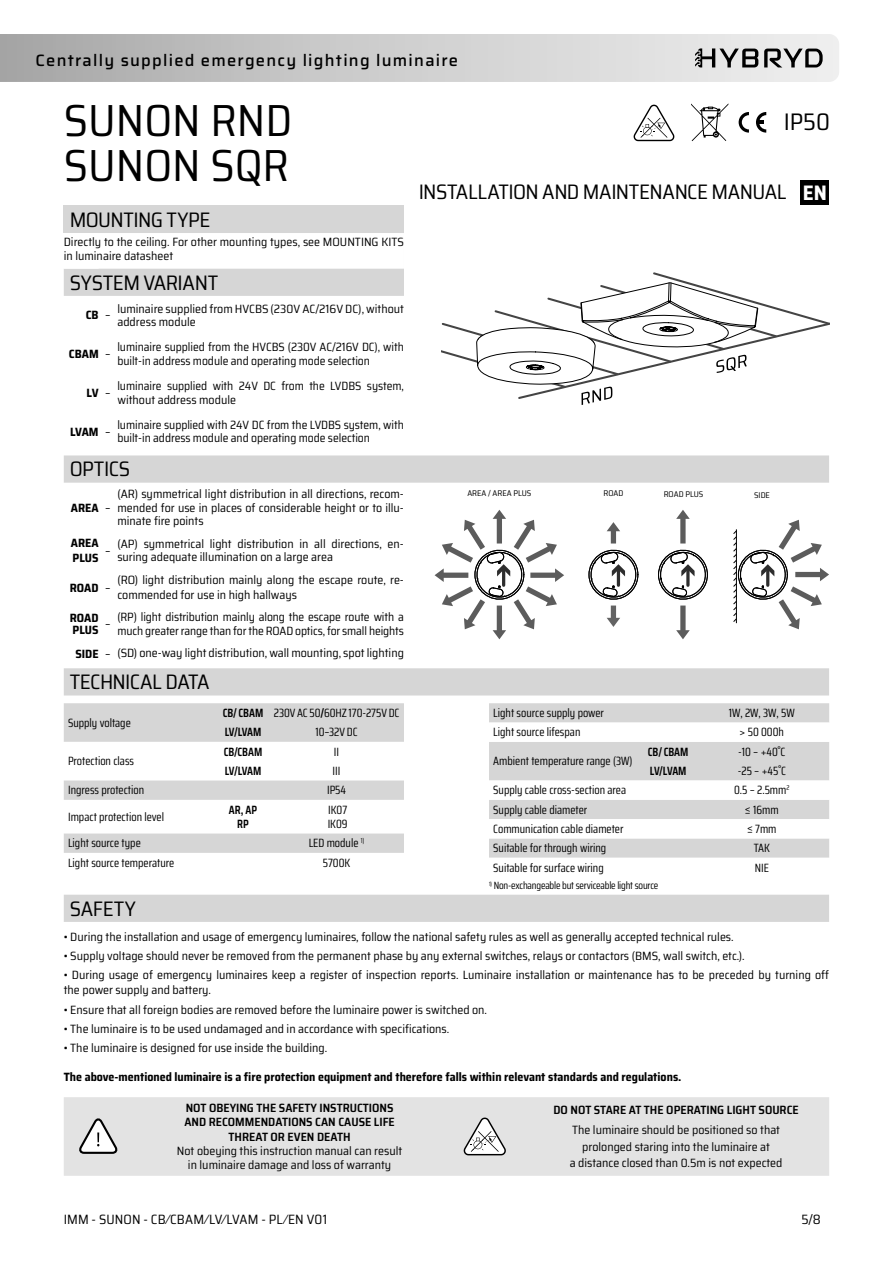
<style>
.page{position:relative;width:893px;height:1263px;background:#fff}
.page>*{position:absolute;margin:0;border:0;box-sizing:border-box;transform-origin:0 0}
.t1{font:semi-condensed 45px/45px "Saira";color:#000}
.t2{font:semi-condensed 24px "Saira";color:#000}
.t3{font:semi-condensed 21px "Saira";letter-spacing:-.015em;color:#000}
.t4{font:700 semi-condensed 21px "Saira";color:#fff}
.t5{font:500 16.5px "Saira";letter-spacing:.075em;color:#000}
.t6{font:semi-condensed 13.5px "Saira";letter-spacing:.015em;color:#000}
.t7{font:semi-condensed 12px/13.5px "Saira";color:#000}
.t8{font:12px/19.4px "Saira Condensed";color:#000}
.t9{font:700 semi-condensed 12px/14.4px "Saira";color:#000}
.t10{font:600 semi-condensed 12px/14.4px "Saira";color:#000;text-align:center}
.t11{font:600 12px/14.4px "Saira Condensed";letter-spacing:-.005em;color:#000;text-align:center}
.t12{font:10.5px "Saira Condensed";letter-spacing:-.015em;color:#000}
.t13{font:semi-condensed 8.25px "Saira";color:#000}
.s1{font-weight:400}
.s2{font-weight:700}
.s3{font-weight:600}
</style>
<div class="page">
<svg style="left:0;top:34px;width:839px;height:48px"></svg>
<svg style="left:739px;top:112px;width:10px;height:21px"></svg>
<svg style="left:756px;top:112px;width:10px;height:21px"></svg>
<svg style="left:691px;top:103px;width:37px;height:38px"></svg>
<svg style="left:634px;top:105px;width:40px;height:36px"></svg>
<svg style="left:64px;top:269px;width:765px;height:653px"></svg>
<div style="left:404px;top:206px;width:425px;height:245px;background:#fff"></div>
<div style="left:64px;top:206px;width:340px;height:27px;background:#d6d6d6"></div>
<svg style="left:99px;top:268px;width:305px;height:1px"></svg>
<svg style="left:435px;top:510px;width:129px;height:129px"></svg>
<svg style="left:588px;top:522px;width:54px;height:105px"></svg>
<svg style="left:658px;top:510px;width:54px;height:129px"></svg>
<svg style="left:733px;top:520px;width:96px;height:109px"></svg>
<svg style="left:64px;top:703px;width:340px;height:169px"></svg>
<div style="left:489px;top:703px;width:340px;height:19px;background:#d6d6d6"></div>
<svg style="left:489px;top:722px;width:340px;height:155px"></svg>
<div style="left:64px;top:1097px;width:765px;height:79px;background:#e3e3e3"></div>
<svg style="left:76px;top:1118px;width:42px;height:37px"></svg>
<svg style="left:463px;top:1117px;width:43px;height:38px"></svg>
<div style="left:801px;top:180px;width:28px;height:25px;background:#000"></div>
<svg style="left:441px;top:272px;width:388px;height:133px"></svg>
<h3 class="t5" style="left:36px;top:48px;width:424px">Centrally supplied emergency lighting luminaire</h3>
<h1 class="t1" style="left:64px;top:97px;width:230px">SUNON RND<br>SUNON SQR</h1>
<h2 class="t2" style="left:784px;top:104px;width:48px">IP50</h2>
<h3 class="t3" style="left:419px;top:176px;width:369px">INSTALLATION AND MAINTENANCE MANUAL</h3>
<h3 class="t4" style="left:803px;top:176px;width:26px">EN</h3>
<h3 class="t3" style="left:70px;top:204px;width:142px">MOUNTING TYPE</h3>
<p class="t7" style="left:64px;top:234px;width:342px;line-height:14.4px">Directly to the ceiling. For other mounting types, see MOUNTING KITS in luminaire datasheet</p>
<h3 class="t3" style="left:70px;top:266px;width:150px">SYSTEM VARIANT</h3>
<p class="t9" style="left:86px;top:308px;width:27px">CB <span class="s1">–</span></p>
<p class="t7" style="left:117px;top:301px;width:288px">luminaire supplied from HVCBS (230V AC/216V DC), without address module</p>
<p class="t9" style="left:69px;top:347px;width:43px">CBAM <span class="s1">–</span></p>
<p class="t7" style="left:117px;top:340px;width:288px">luminaire supplied from the HVCBS (230V AC/216V DC), with built-in address module and operating mode selection</p>
<p class="t9" style="left:87px;top:385px;width:26px">LV <span class="s1">–</span></p>
<p class="t7" style="left:117px;top:379px;width:288px">luminaire supplied with 24V DC from the LVDBS system, without address module</p>
<p class="t9" style="left:70px;top:424px;width:42px">LVAM <span class="s1">–</span></p>
<p class="t7" style="left:117px;top:418px;width:288px">luminaire supplied with 24V DC from the LVDBS system, with built-in address module and operating mode selection</p>
<h3 class="t3" style="left:70px;top:453px;width:62px">OPTICS</h3>
<p class="t9" style="left:71px;top:500px;width:41px">AREA <span class="s1">–</span></p>
<p class="t7" style="left:117px;top:487px;width:288px;text-align:justify">(AR) symmetrical light distribution in all directions, recom&shy;mended for use in places of considerable height or to illu&shy;minate fire points</p>
<p class="t13" style="left:467px;top:487px;width:65px">AREA / AREA PLUS</p>
<p class="t13" style="left:603px;top:487px;width:21px">ROAD</p>
<p class="t13" style="left:664px;top:487px;width:41px">ROAD PLUS</p>
<p class="t13" style="left:754px;top:489px;width:17px">SIDE</p>
<p class="t9" style="left:71px;top:536px;width:29px">AREA<br>PLUS</p>
<p class="t7" style="left:105px;top:543px;width:7px">–</p>
<p class="t7" style="left:117px;top:537px;width:288px">(AP) symmetrical light distribution in all directions, en&shy;suring adequate illumination on a large area</p>
<p class="t9" style="left:70px;top:580px;width:42px">ROAD <span class="s1">–</span></p>
<p class="t7" style="left:117px;top:572px;width:288px;line-height:14.4px">(RO) light distribution mainly along the escape route, re&shy;commended for use in high hallways</p>
<p class="t9" style="left:70px;top:612px;width:30px;line-height:12px">ROAD<br>PLUS</p>
<p class="t7" style="left:105px;top:617px;width:7px">–</p>
<p class="t7" style="left:117px;top:610px;width:288px">(RP) light distribution mainly along the escape route with a much greater range than for the ROAD optics, for small heights</p>
<p class="t7" style="left:75px;top:646px;width:330px"><span class="s2">SIDE</span> – (SD) one-way light distribution, wall mounting, spot lighting</p>
<h3 class="t3" style="left:70px;top:666px;width:141px">TECHNICAL DATA</h3>
<p class="t8" style="left:68px;top:713px;width:64px">Supply voltage</p>
<p class="t8" style="left:223px;top:703px;width:178px"><span class="s3">CB/ CBAM</span> 230V AC 50<span class="s3">/</span>60HZ 170-275V DC<br><span class="s3">LV/LVAM</span></p>
<p class="t8" style="left:316px;top:722px;width:43px">10–32V DC</p>
<p class="t8" style="left:68px;top:751px;width:68px">Protection class</p>
<p class="t11" style="left:224px;top:744px;width:40px">CB/CBAM</p>
<p class="t8" style="left:334px;top:741px;width:7px">II</p>
<p class="t11" style="left:225px;top:763px;width:38px">LV/LVAM</p>
<p class="t8" style="left:333px;top:761px;width:9px">III</p>
<p class="t8" style="left:68px;top:780px;width:78px">Ingress protection</p>
<p class="t8" style="left:327px;top:780px;width:21px">IP54</p>
<p class="t8" style="left:68px;top:807px;width:97px">Impact protection level</p>
<p class="t11" style="left:229px;top:802px;width:30px">AR, AP<br>RP</p>
<p class="t8" style="left:328px;top:802px;width:21px;line-height:14.4px">IK07<br>IK09</p>
<p class="t8" style="left:68px;top:833px;width:74px">Light source type</p>
<p class="t8" style="left:309px;top:833px;width:57px">LED module <sup>1)</sup></p>
<p class="t8" style="left:68px;top:852px;width:108px">Light source temperature</p>
<p class="t8" style="left:323px;top:852px;width:29px">5700K</p>
<p class="t8" style="left:493px;top:703px;width:112px">Light source supply power</p>
<p class="t8" style="left:729px;top:703px;width:67px">1W, 2W, 3W, 5W</p>
<p class="t8" style="left:493px;top:722px;width:89px">Light source lifespan</p>
<p class="t8" style="left:740px;top:722px;width:46px">&gt; 50 000h</p>
<p class="t8" style="left:493px;top:751px;width:141px">Ambient temperature range (3W)</p>
<p class="t11" style="left:648px;top:744px;width:42px">CB/ CBAM</p>
<p class="t8" style="left:738px;top:741px;width:49px">-10 – +40˚C</p>
<p class="t11" style="left:650px;top:763px;width:38px">LV/LVAM</p>
<p class="t8" style="left:738px;top:761px;width:50px">-25 – +45˚C</p>
<p class="t8" style="left:493px;top:780px;width:134px">Supply cable cross-section area</p>
<p class="t8" style="left:734px;top:780px;width:57px">0.5 – 2.5mm<sup>2</sup></p>
<p class="t8" style="left:493px;top:799px;width:96px">Supply cable diameter</p>
<p class="t8" style="left:745px;top:799px;width:35px">≤ 16mm</p>
<p class="t8" style="left:493px;top:819px;width:132px">Communication cable diameter</p>
<p class="t8" style="left:747px;top:819px;width:31px">≤ 7mm</p>
<p class="t8" style="left:493px;top:838px;width:115px">Suitable for through wiring</p>
<p class="t8" style="left:754px;top:838px;width:18px">TAK</p>
<p class="t8" style="left:493px;top:857px;width:112px">Suitable for surface wiring</p>
<p class="t8" style="left:755px;top:857px;width:16px">NIE</p>
<p class="t12" style="left:489px;top:878px;width:171px"><sup>1)</sup> Non-exchangeable but serviceable light source</p>
<h3 class="t3" style="left:70px;top:892px;width:68px">SAFETY</h3>
<p class="t7" style="left:64px;top:930px;width:671px">• During the installation and usage of emergency luminaires, follow the national safety rules as well as generally accepted technical rules.</p>
<p class="t7" style="left:64px;top:949px;width:682px">• Supply voltage should never be removed from the permanent phase by any external switches, relays or contactors (BMS, wall switch, etc.).</p>
<p class="t7" style="left:64px;top:967px;width:767px;line-height:15px">• During usage of emergency luminaires keep a register of inspection reports. Luminaire installation or maintenance has to be preceded by turning off the power supply and battery.</p>
<p class="t7" style="left:64px;top:1002px;width:425px">• Ensure that all foreign bodies are removed before the luminaire power is switched on.</p>
<p class="t7" style="left:64px;top:1022px;width:387px">• The luminaire is to be used undamaged and in accordance with specifications.</p>
<p class="t7" style="left:64px;top:1041px;width:265px">• The luminaire is designed for use inside the building.</p>
<p class="t9" style="left:64px;top:1069px;width:619px">The above-mentioned luminaire is a fire protection equipment and therefore falls within relevant standards and regulations.</p>
<p class="t10" style="left:184px;top:1100px;width:212px">NOT OBEYING THE SAFETY INSTRUCTIONS<br>AND RECOMMENDATIONS CAN CAUSE LIFE<br>THREAT OR EVEN DEATH</p>
<p class="t7" style="left:177px;top:1143px;width:227px;line-height:14.4px;text-align:center">Not obeying this instruction manual can result in luminaire damage and loss of warranty</p>
<p class="t10" style="left:553px;top:1102px;width:247px">DO NOT STARE AT THE OPERATING LIGHT SOURCE</p>
<p class="t7" style="left:570px;top:1122px;width:214px;line-height:16.5px;text-align:center">The luminaire should be positioned so that prolonged staring into the luminaire at<br>a distance closed than 0.5m is not expected</p>
<p class="t6" style="left:64px;top:1209px;width:265px">IMM - SUNON - CB⁄CBAM⁄LV⁄LVAM - PL ⁄EN V01</p>
<p class="t6" style="left:801px;top:1209px;width:21px">5/8</p>
</div>
